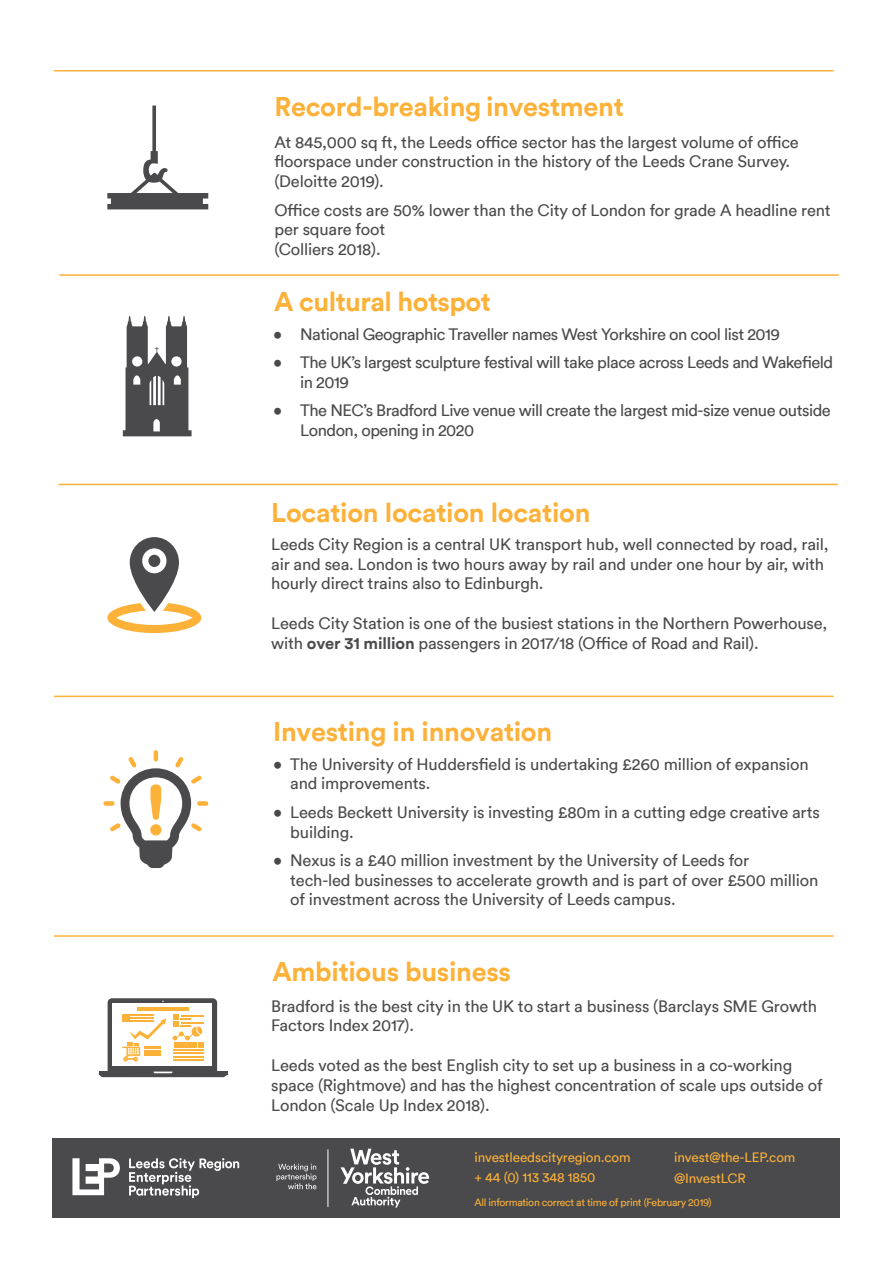
<style>
.page{position:relative;width:893px;height:1263px;background:#fff}
.page>*{position:absolute;margin:0;border:0;box-sizing:border-box;transform-origin:0 0}
.t1{font:700 27px "Circular TT";letter-spacing:-.01em;color:#fcb139}
.t2{font:16.5px/19.8px "Circular TT";letter-spacing:-.01em;color:#4a4a4c}
.t3{font:16.5px/19.8px "Circular TT";letter-spacing:-.03em;color:#4a4a4c}
.t4{font:13.5px/19.2px "Circular TT";letter-spacing:-.01em;color:#fcb139}
.t5{font:10.5px "Circular TT";letter-spacing:-.03em;color:#fcb139}
.s1{font-weight:700}
</style>
<div class="page">
<hr style="left:154px;top:750px;width:4px;height:11px;background:#fcb139;border-radius:2px">
<div style="left:103px;top:801px;width:12px;height:5px;background:#fcb139;border-radius:2px"></div>
<div style="left:197px;top:801px;width:11px;height:5px;background:#fcb139;border-radius:2px"></div>
<svg style="left:110px;top:757px;width:92px;height:111px"></svg>
<div style="left:150px;top:824px;width:11px;height:11px;background:#fcb139;border-radius:50%"></div>
<svg style="left:107px;top:537px;width:94px;height:96px"></svg>
<div style="left:108px;top:998px;width:109px;height:77px;background:#4a4a4c;border-radius:5px"></div>
<div style="left:113px;top:1003px;width:99px;height:63px;background:#fff"></div>
<svg style="left:99px;top:1071px;width:128px;height:7px"></svg>
<hr style="left:137px;top:1007px;width:52px;height:4px;background:#fcb139">
<hr style="left:174px;top:1049px;width:30px;height:2px;background:#fcb139">
<hr style="left:174px;top:1052px;width:30px;height:2px;background:#fcb139">
<hr style="left:174px;top:1056px;width:30px;height:1px;background:#fcb139">
<hr style="left:174px;top:1059px;width:30px;height:1px;background:#fcb139">
<svg style="left:173px;top:1014px;width:31px;height:34px"></svg>
<svg style="left:122px;top:1018px;width:44px;height:43px"></svg>
<hr style="left:131px;top:1014px;width:23px;height:2px;background:#fcb139">
<hr style="left:131px;top:1017px;width:23px;height:2px;background:#fcb139">
<hr style="left:131px;top:1020px;width:23px;height:2px;background:#fcb139">
<div style="left:122px;top:1014px;width:7px;height:8px;background:#fcb139"></div>
<svg style="left:123px;top:316px;width:69px;height:120px"></svg>
<div style="left:132px;top:356px;width:10px;height:11px;background:#fff;border-radius:50%"></div>
<div style="left:171px;top:356px;width:11px;height:11px;background:#fff;border-radius:50%"></div>
<svg style="left:107px;top:106px;width:101px;height:103px"></svg>
<div style="left:53px;top:1138px;width:787px;height:79px;background:#4a4a4c"></div>
<svg style="left:340px;top:1149px;width:89px;height:58px"></svg>
<svg style="left:277px;top:1164px;width:39px;height:25px"></svg>
<hr style="left:328px;top:1149px;width:1px;height:58px;background:#fff">
<hr style="left:59px;top:274px;width:780px;height:2px;background:#fcb139">
<hr style="left:54px;top:70px;width:780px;height:1px;background:#fcb139">
<hr style="left:58px;top:484px;width:780px;height:1px;background:#fcb139">
<hr style="left:54px;top:696px;width:780px;height:1px;background:#fcb139">
<hr style="left:54px;top:935px;width:780px;height:2px;background:#fcb139">
<svg style="left:72px;top:1158px;width:48px;height:37px"></svg>
<svg style="left:129px;top:1158px;width:110px;height:40px"></svg>
<h1 class="t1" style="left:274px;top:90px;width:351px">Record-breaking investment</h1>
<p class="t2" style="left:274px;top:132px;width:526px">At 845,000 sq ft, the Leeds office sector has the largest volume of office floorspace under construction in the history of the Leeds Crane Survey. (Deloitte 2019).</p>
<p class="t2" style="left:274px;top:200px;width:558px">Office costs are 50% lower than the City of London for grade A headline rent per square foot<br>(Colliers 2018).</p>
<h1 class="t1" style="left:274px;top:284px;width:218px">A cultural hotspot</h1>
<p class="t3" style="left:273px;top:324px;width:508px">• National Geographic Traveller names West Yorkshire on cool list 2019</p>
<p class="t3" style="left:300px;top:352px;width:535px;text-indent:-27px">• The UK’s largest sculpture festival will take place across Leeds and Wakefield in 2019</p>
<p class="t3" style="left:300px;top:400px;width:532px;text-indent:-27px">• The NEC’s Bradford Live venue will create the largest mid-size venue outside<br>London, opening in 2020</p>
<h1 class="t1" style="left:271px;top:495px;width:321px">Location location location</h1>
<p class="t2" style="left:271px;top:534px;width:559px">Leeds City Region is a central UK transport hub, well connected by road, rail, air and sea. London is two hours away by rail and under one hour by air, with hourly direct trains also to Edinburgh.</p>
<p class="t2" style="left:271px;top:613px;width:558px">Leeds City Station is one of the busiest stations in the Northern Powerhouse, with <span class="s1">over 31 million</span> passengers in 2017/18 (Office of Road and Rail).</p>
<h1 class="t1" style="left:273px;top:714px;width:281px">Investing in innovation</h1>
<p class="t2" style="left:290px;top:754px;width:520px;text-indent:-17px">• The University of Huddersfield is undertaking £260 million of expansion and improvements.</p>
<p class="t2" style="left:290px;top:802px;width:531px;text-indent:-17px">• Leeds Beckett University is investing £80m in a cutting edge creative arts building.</p>
<p class="t2" style="left:290px;top:850px;width:530px;text-indent:-17px">• Nexus is a £40 million investment by the University of Leeds for<br>tech-led businesses to accelerate growth and is part of over £500 million of investment across the University of Leeds campus.</p>
<h1 class="t1" style="left:272px;top:954px;width:240px">Ambitious business</h1>
<p class="t2" style="left:271px;top:996px;width:547px">Bradford is the best city in the UK to start a business (Barclays SME Growth<br>Factors Index 2017).</p>
<p class="t2" style="left:271px;top:1055px;width:553px">Leeds voted as the best English city to set up a business in a co-working space (Rightmove) and has the highest concentration of scale ups outside of<br>London (Scale Up Index 2018).</p>
<p class="t4" style="left:474px;top:1148px;width:158px">investleedscityregion.com + 44 (0) 113 348 1850</p>
<p class="t4" style="left:674px;top:1147px;width:123px;line-height:20.4px">invest@the-LEP.com @InvestLCR</p>
<p class="t5" style="left:474px;top:1196px;width:239px">All information correct at time of print (February 2019)</p>
</div>
